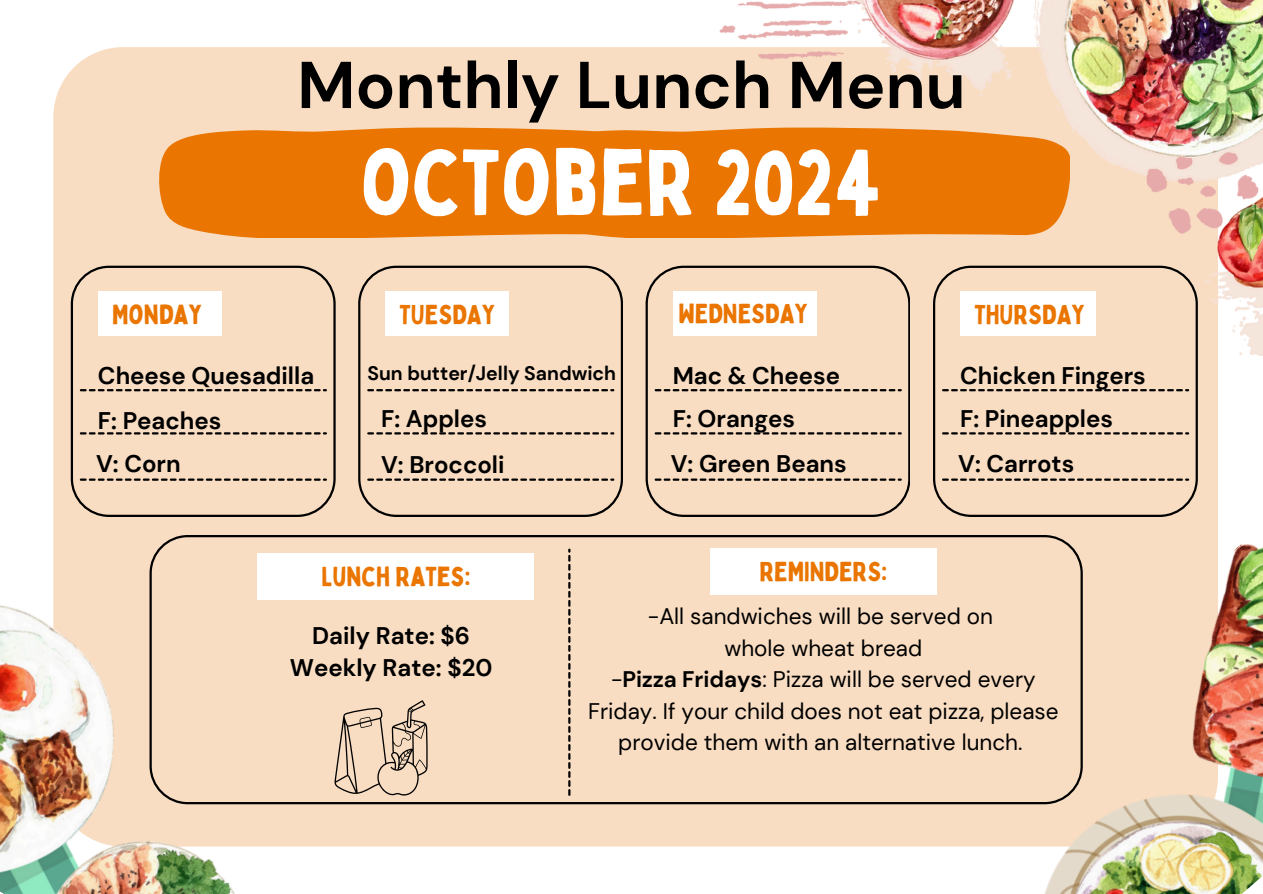
<style>
.page{position:relative;width:1263px;height:894px;background:#fff}
.page>*{position:absolute;margin:0;border:0;box-sizing:border-box;transform-origin:0 0}
.t1{font:91.5px "Bobby Jones";color:#fff}
.t2{font:700 66px "DM Sans";color:#000}
.t3{font:27px "Bobby Jones";color:#ea7500}
.t4{font:700 24px/32.7px "DM Sans";color:#000;text-align:center}
.t5{font:22.5px/31.5px "DM Sans";color:#000;text-align:center}
.t6{font:700 19.5px "DM Sans";color:#000}
.s1{font-weight:700}
</style>
<div class="page">
<div style="left:53px;top:47px;width:1164px;height:503px;background:#f9ddc2"></div>
<img style="left:684px;top:0;width:579px;height:355px">
<img style="left:0;top:550px;width:539px;height:343px">
<img style="left:539px;top:529px;width:724px;height:364px">
<div style="left:158px;top:127px;width:369px;height:110px;background:#ea7500"></div>
<div style="left:527px;top:127px;width:542px;height:110px;background:#ea7500"></div>
<div style="left:149px;top:535px;width:934px;height:268px;background:#f9ddc2"></div>
<div style="left:710px;top:548px;width:227px;height:47px;background:#fff"></div>
<div style="left:258px;top:553px;width:276px;height:46px;background:#fff"></div>
<svg style="left:568px;top:548px;width:2px;height:247px"></svg>
<svg style="left:334px;top:700px;width:94px;height:95px;background:#d6bea6"></svg>
<div style="left:71px;top:265px;width:264px;height:251px;background:#f9ddc2"></div>
<svg style="left:80px;top:389px;width:247px;height:2px"></svg>
<div style="left:98px;top:291px;width:124px;height:44px;background:#fff"></div>
<svg style="left:80px;top:432px;width:247px;height:2px"></svg>
<svg style="left:80px;top:478px;width:247px;height:2px"></svg>
<div style="left:358px;top:265px;width:265px;height:251px;background:#f9ddc2"></div>
<svg style="left:367px;top:389px;width:247px;height:2px"></svg>
<div style="left:385px;top:291px;width:124px;height:44px;background:#fff"></div>
<svg style="left:367px;top:432px;width:247px;height:2px"></svg>
<svg style="left:367px;top:478px;width:247px;height:2px"></svg>
<div style="left:646px;top:265px;width:264px;height:251px;background:#f9ddc2"></div>
<svg style="left:655px;top:389px;width:247px;height:2px"></svg>
<div style="left:673px;top:291px;width:144px;height:44px;background:#fff"></div>
<svg style="left:655px;top:432px;width:247px;height:2px"></svg>
<svg style="left:655px;top:478px;width:247px;height:2px"></svg>
<div style="left:933px;top:265px;width:264px;height:251px;background:#f9ddc2"></div>
<svg style="left:942px;top:389px;width:247px;height:2px"></svg>
<div style="left:960px;top:291px;width:135px;height:44px;background:#fff"></div>
<svg style="left:942px;top:432px;width:247px;height:2px"></svg>
<svg style="left:942px;top:478px;width:247px;height:2px"></svg>
<p class="t2" style="left:297px;top:42px;width:670px">Monthly Lunch Menu</p>
<h2 class="t1" style="left:360px;top:125px;width:523px">OCTOBER 2024</h2>
<h5 class="t3" style="left:112px;top:297px;width:91px">MONDAY</h5>
<h5 class="t3" style="left:400px;top:297px;width:97px">TUESDAY</h5>
<h5 class="t3" style="left:678px;top:296px;width:131px">WEDNESDAY</h5>
<h5 class="t3" style="left:974px;top:297px;width:112px">THURSDAY</h5>
<p class="t4" style="left:98px;top:359px;width:218px">Cheese Quesadilla</p>
<h5 class="t6" style="left:367px;top:360px;width:250px">Sun butter/Jelly Sandwich</h5>
<h5 class="t4" style="left:673px;top:359px;width:169px">Mac &amp; Cheese</h5>
<h5 class="t4" style="left:960px;top:359px;width:187px">Chicken Fingers</h5>
<h3 class="t4" style="left:98px;top:404px;width:125px">F: Peaches</h3>
<h3 class="t4" style="left:381px;top:402px;width:108px">F: Apples</h3>
<h3 class="t4" style="left:673px;top:402px;width:124px">F: Oranges</h3>
<h4 class="t4" style="left:960px;top:402px;width:154px">F: Pineapples</h4>
<h5 class="t4" style="left:96px;top:447px;width:86px">V: Corn</h5>
<h5 class="t4" style="left:381px;top:448px;width:125px">V: Broccoli</h5>
<h5 class="t4" style="left:671px;top:447px;width:177px">V: Green Beans</h5>
<h5 class="t4" style="left:958px;top:447px;width:118px">V: Carrots</h5>
<h1 class="t3" style="left:321px;top:559px;width:151px">LUNCH RATES:</h1>
<p class="t3" style="left:759px;top:554px;width:129px">REMINDERS:</p>
<h4 class="t4" style="left:290px;top:619px;width:204px">Daily Rate: $6<br>Weekly Rate: $20</h4>
<h5 class="t5" style="left:588px;top:600px;width:472px">-All sandwiches will be served on<br>whole wheat bread<br>-<span class="s1">Pizza Fridays</span>: Pizza will be served every Friday. If your child does not eat pizza, please provide them with an alternative lunch.</h5>
</div>
